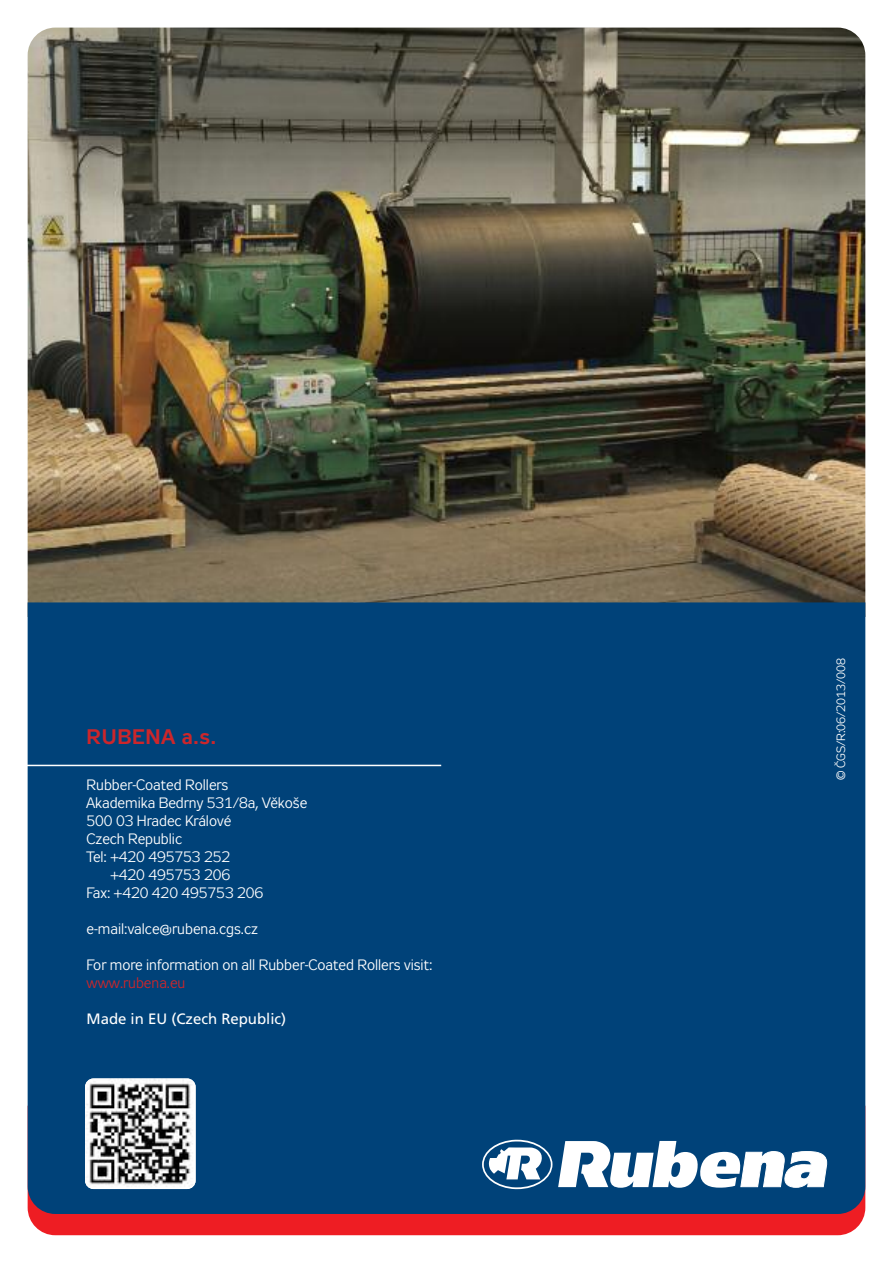
<style>
.page{position:relative;width:893px;height:1263px;background:#fff}
.page>*{position:absolute;margin:0;border:0;box-sizing:border-box;transform-origin:0 0}
.t1{font:700 21px "Zeppelin 31";letter-spacing:.035em;color:#cc262b}
.t2{font:15px "Zeppelin 31";color:#fff}
.t3{font:15px "Frutiger CE";color:#fff}
.t4{font:15px "Zeppelin 31";color:#cc262b}
.t5{font:12px "Zeppelin 31";color:#fff}
</style>
<div class="page">
<img style="left:27px;top:27px;width:839px;height:1209px">
<div style="left:28px;top:1214px;width:837px;height:21px;background:#ee1d23"></div>
<div style="left:28px;top:602px;width:837px;height:612px;background:#004279"></div>
<svg style="left:480px;top:1140px;width:347px;height:50px"></svg>
<hr style="left:16px;top:765px;width:425px;height:1px;background:#fff">
<img style="left:85px;top:1078px;width:111px;height:111px;border-radius:9px">
<h1 class="t1" style="left:87px;top:729px;width:131px">RUBENA a.s.</h1>
<p class="t2" style="left:87px;top:779px;width:143px">Rubber-Coated Rollers</p>
<p class="t2" style="left:87px;top:797px;width:222px">Akademika Bedrny 531/8a, Věkoše</p>
<p class="t2" style="left:87px;top:815px;width:146px">500 03 Hradec Králové</p>
<p class="t2" style="left:87px;top:833px;width:97px">Czech Republic</p>
<p class="t2" style="left:87px;top:851px;width:145px">Tel: +420 495753 252</p>
<p class="t2" style="left:110px;top:869px;width:121px">+420 495753 206</p>
<p class="t2" style="left:87px;top:887px;width:178px">Fax: +420 420 495753 206</p>
<p class="t2" style="left:87px;top:923px;width:173px">e-mail:valce@rubena.cgs.cz</p>
<p class="t2" style="left:87px;top:959px;width:347px">For more information on all Rubber-Coated Rollers visit:</p>
<p class="t4" style="left:87px;top:977px;width:100px">www.rubena.eu</p>
<p class="t3" style="left:87px;top:1013px;width:201px">Made in EU (Czech Republic)</p>
<p class="t5" style="left:837px;top:780px;width:123px;rotate:-90deg">© ČGS/R:06/2013/008</p>
</div>
